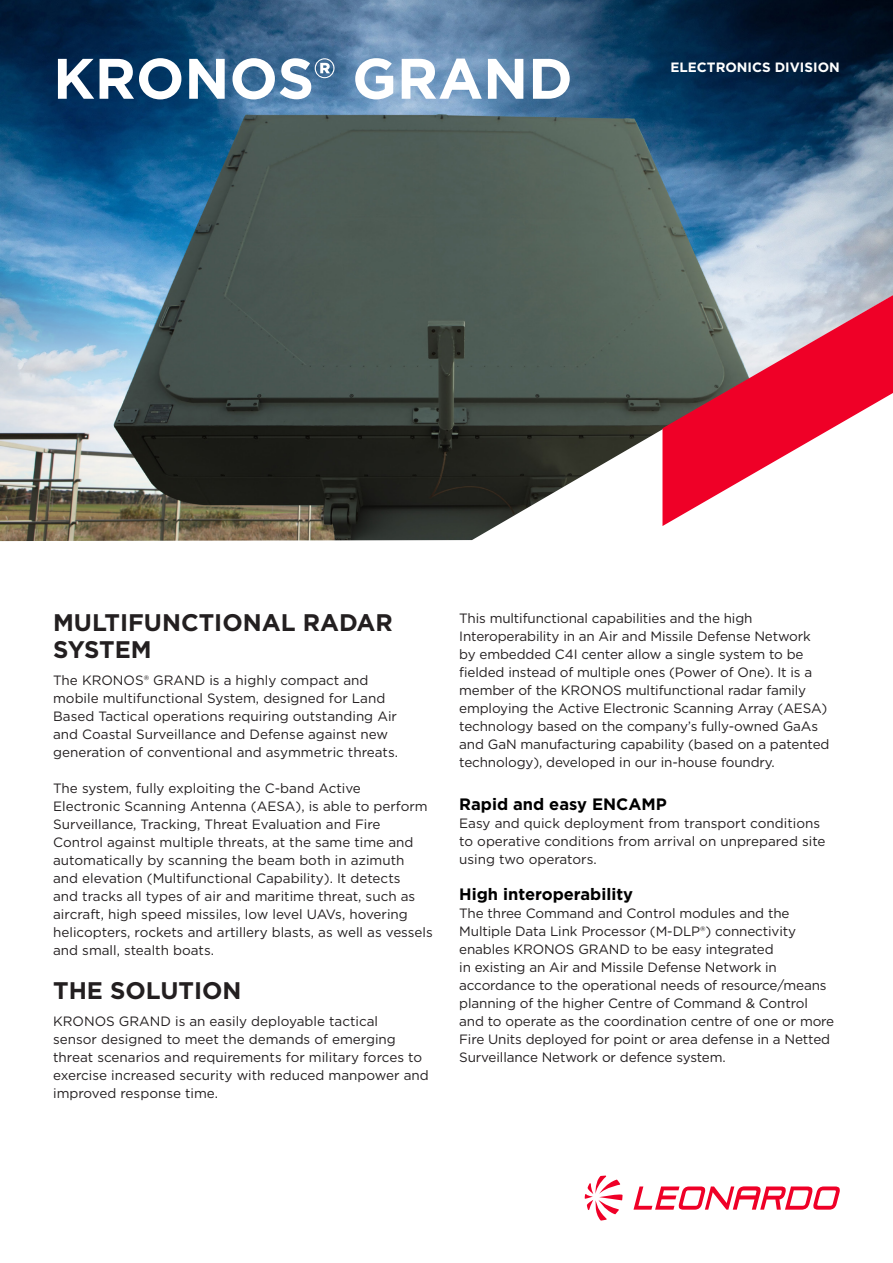
<style>
.page{position:relative;width:893px;height:1263px;background:#fff}
.page>*{position:absolute;margin:0;border:0;box-sizing:border-box;transform-origin:0 0}
.Title_2_-_14_18_whit{font:700 57px "Gotham";color:#fff}
.Copy_TITLE_1{font:700 24px/27px "Gotham";color:#231f20}
.Copy_TITLE_2{font:700 16.5px "Gotham";color:#000}
.Copy_TEXT{font:13.5px/18px "Gotham";letter-spacing:-.01em;color:#231f20}
.t1{font:700 13.5px "Gotham";color:#fff}
</style>
<div class="page">
<img style="left:0;top:0;width:893px;height:541px">
<svg style="left:585px;top:1175px;width:255px;height:45px"></svg>
<svg style="left:662px;top:295px;width:231px;height:231px"></svg>
<p class="Title_2_-_14_18_whit" style="left:53px;top:41px;width:521px">KRONOS® GRAND</p>
<p class="t1" style="left:670px;top:58px;width:171px">ELECTRONICS DIVISION</p>
<p class="Copy_TITLE_1" style="left:53px;top:609px;width:341px">MULTIFUNCTIONAL RADAR<br>SYSTEM</p>
<p class="Copy_TEXT" style="left:53px;top:671px;width:346px">The KRONOS® GRAND is a highly compact and mobile multifunctional System, designed for Land Based Tactical operations requiring outstanding Air and Coastal Surveillance and Defense against new generation of conventional and asymmetric threats.</p>
<p class="Copy_TEXT" style="left:53px;top:779px;width:381px">The system, fully exploiting the C-band Active<br>Electronic Scanning Antenna (AESA), is able to perform Surveillance, Tracking, Threat Evaluation and Fire Control against multiple threats, at the same time and automatically by scanning the beam both in azimuth and elevation (Multifunctional Capability). It detects<br>and tracks all types of air and maritime threat, such as aircraft, high speed missiles, low level UAVs, hovering helicopters, rockets and artillery blasts, as well as vessels and small, stealth boats.</p>
<p class="Copy_TITLE_1" style="left:53px;top:977px;width:190px">THE SOLUTION</p>
<p class="Copy_TEXT" style="left:53px;top:1012px;width:377px">KRONOS GRAND is an easily deployable tactical<br>sensor designed to meet the demands of emerging threat scenarios and requirements for military forces to exercise increased security with reduced manpower and improved response time.</p>
<p class="Copy_TEXT" style="left:459px;top:609px;width:372px">This multifunctional capabilities and the high Interoperability in an Air and Missile Defense Network by embedded C4I center allow a single system to be fielded instead of multiple ones (Power of One). It is a member of the KRONOS multifunctional radar family employing the Active Electronic Scanning Array (AESA) technology based on the company’s fully-owned GaAs and GaN manufacturing capability (based on a patented technology), developed in our in-house foundry.</p>
<p class="Copy_TITLE_2" style="left:459px;top:793px;width:209px">Rapid and easy ENCAMP</p>
<p class="Copy_TEXT" style="left:459px;top:814px;width:368px">Easy and quick deployment from transport conditions to operative conditions from arrival on unprepared site using two operators.</p>
<p class="Copy_TITLE_2" style="left:459px;top:883px;width:175px">High interoperability</p>
<p class="Copy_TEXT" style="left:459px;top:904px;width:377px">The three Command and Control modules and the Multiple Data Link Processor (M-DLP®) connectivity enables KRONOS GRAND to be easy integrated<br>in existing an Air and Missile Defense Network in accordance to the operational needs of resource/means planning of the higher Centre of Command &amp; Control and to operate as the coordination centre of one or more Fire Units deployed for point or area defense in a Netted Surveillance Network or defence system.</p>
</div>
